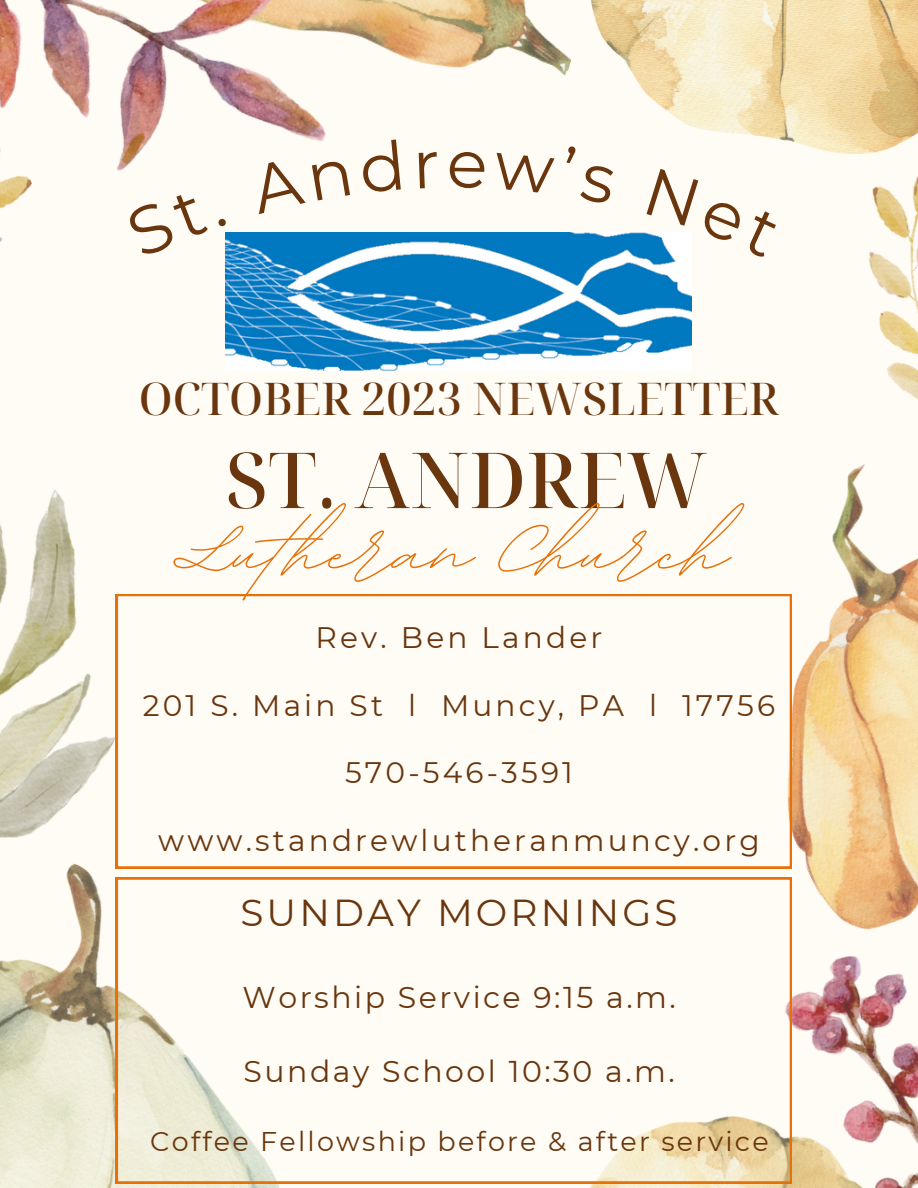
<style>
.page{position:relative;width:918px;height:1188px;background:#fffcf6}
.page>*{position:absolute;margin:0;border:0;box-sizing:border-box;transform-origin:0 0}
.t1{font:128.1px "BD Script";color:#e67109}
.t2{font:500 77.25px "Noto Serif Display";color:#69360e}
.t3{font:500 45px "Noto Serif Display";color:#69360e}
.t4{font:37.5px "Montserrat";letter-spacing:.085em;color:#69360e}
.t5{font:30px "Montserrat";letter-spacing:.085em;color:#69360e}
.t6{font:29.7px "Montserrat";letter-spacing:.105em;color:#69360e}
.t7{font:27px "Montserrat";letter-spacing:.085em;color:#69360e}
</style>
<div class="page">
<img style="left:0;top:868px;width:416px;height:320px">
<img style="left:658px;top:526px;width:260px;height:396px">
<img style="left:375px;top:0;width:197px;height:76px">
<img style="left:590px;top:0;width:328px;height:150px">
<img style="left:0;top:0;width:375px;height:330px">
<img style="left:667px;top:922px;width:251px;height:266px">
<img style="left:823px;top:150px;width:95px;height:376px">
<img style="left:0;top:118px;width:72px;height:212px">
<img style="left:0;top:490px;width:203px;height:502px">
<img style="left:226px;top:233px;width:466px;height:138px">
<svg style="left:116px;top:594px;width:676px;height:274px"></svg>
<svg style="left:116px;top:878px;width:676px;height:306px"></svg>
<svg style="left:124px;top:190px;width:85px;height:68px"></svg>
<svg style="left:218px;top:218px;width:9px;height:9px"></svg>
<svg style="left:247px;top:156px;width:59px;height:58px"></svg>
<svg style="left:312px;top:159px;width:38px;height:41px"></svg>
<svg style="left:360px;top:139px;width:15px;height:54px"></svg>
<svg style="left:590px;top:145px;width:25px;height:5px"></svg>
<svg style="left:647px;top:233px;width:45px;height:25px"></svg>
<p class="t3" style="left:139px;top:367px;width:642px">OCTOBER 2023 NEWSLETTER</p>
<p class="t2" style="left:225px;top:426px;width:484px">ST. ANDREW</p>
<p class="t1" style="left:174px;top:467px;width:555px">Lutheran Church</p>
<p class="t6" style="left:316px;top:619px;width:288px">Rev. Ben Lander</p>
<p class="t6" style="left:143px;top:687px;width:634px">201 S. Main St l Muncy, PA l 17756</p>
<p class="t6" style="left:345px;top:754px;width:229px">570-546-3591</p>
<p class="t6" style="left:158px;top:822px;width:603px">www.standrewlutheranmuncy.org</p>
<p class="t4" style="left:240px;top:890px;width:439px">SUNDAY MORNINGS</p>
<p class="t5" style="left:243px;top:979px;width:435px">Worship Service 9:15 a.m.</p>
<p class="t5" style="left:244px;top:1053px;width:433px">Sunday School 10:30 a.m.</p>
<p class="t7" style="left:150px;top:1125px;width:620px">Coffee Fellowship before &amp; after service</p>
</div>
